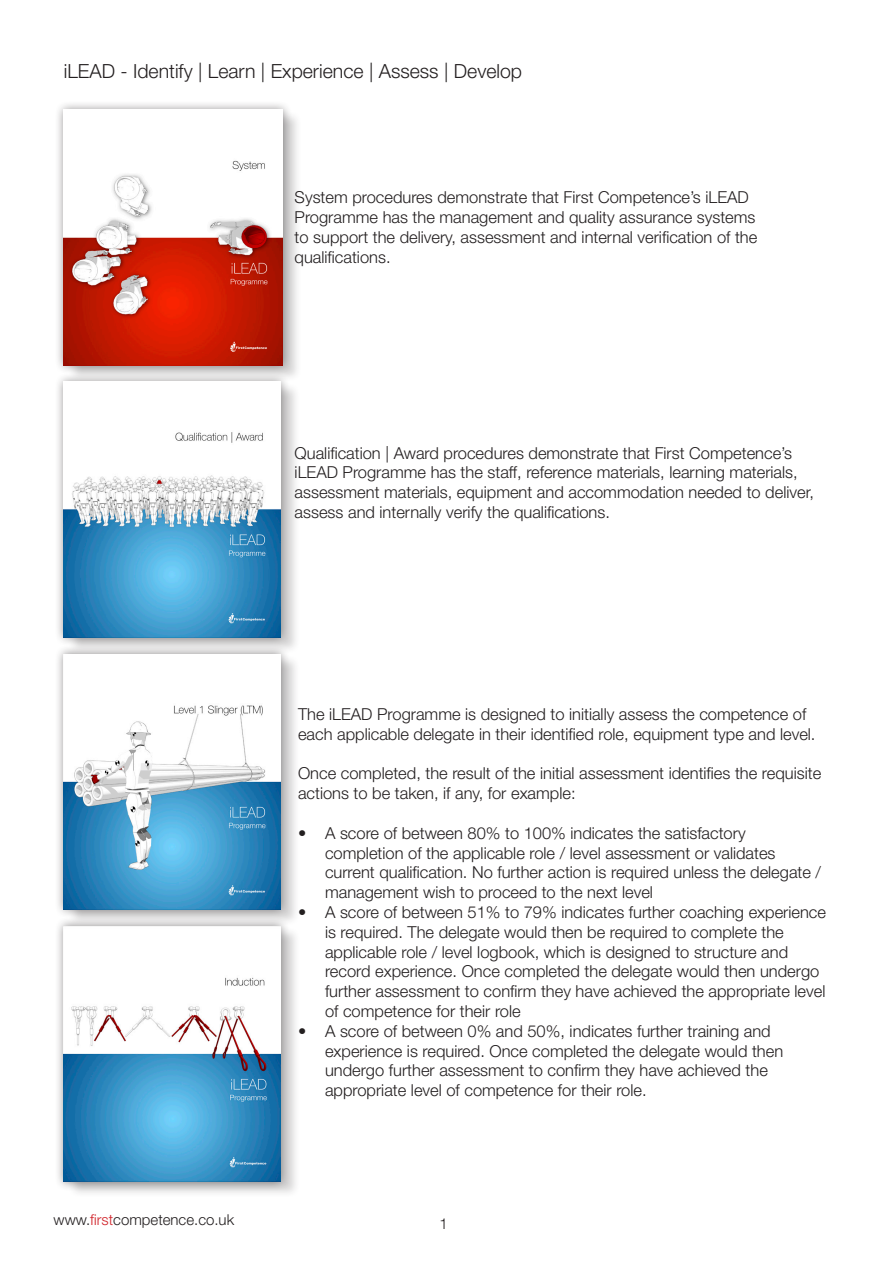
<style>
.page{position:relative;width:893px;height:1263px;background:#fff}
.page>*{position:absolute;margin:0;border:0;box-sizing:border-box;transform-origin:0 0}
.t1{font:300 19.5px "Helvetica Neue LT Pro";color:#231f20}
.t2{font:300 16.5px/19.8px "Helvetica Neue LT Pro";color:#231f20}
.t3{font:300 15px "Helvetica Neue LT Pro";color:#231f20}
.s1{color:#d1232a}
</style>
<div class="page">
<div style="left:68px;top:110px;width:235px;height:272px;background:#231f20;opacity:.2"></div>
<div style="left:54px;top:100px;width:238px;height:275px;background:#231f20;opacity:.5"></div>
<img style="left:64px;top:110px;width:219px;height:255px">
<div style="left:68px;top:927px;width:233px;height:271px;background:#231f20;opacity:.2"></div>
<div style="left:54px;top:916px;width:236px;height:275px;background:#231f20;opacity:.5"></div>
<img style="left:64px;top:926px;width:217px;height:255px">
<div style="left:68px;top:654px;width:233px;height:272px;background:#231f20;opacity:.2"></div>
<div style="left:54px;top:644px;width:236px;height:275px;background:#231f20;opacity:.5"></div>
<img style="left:64px;top:654px;width:217px;height:255px">
<div style="left:68px;top:382px;width:233px;height:272px;background:#231f20;opacity:.2"></div>
<div style="left:54px;top:372px;width:236px;height:275px;background:#231f20;opacity:.5"></div>
<img style="left:64px;top:382px;width:217px;height:255px">
<p class="t1" style="left:64px;top:59px;width:460px">iLEAD - Identify | Learn | Experience | Assess | Develop</p>
<p class="t2" style="left:295px;top:187px;width:464px">System procedures demonstrate that First Competence’s iLEAD Programme has the management and quality assurance systems to support the delivery, assessment and internal verification of the qualifications.</p>
<p class="t2" style="left:295px;top:442px;width:499px">Qualification | Award procedures demonstrate that First Competence’s</p>
<p class="t2" style="left:295px;top:462px;width:521px">iLEAD Programme has the staff, reference materials, learning materials, assessment materials, equipment and accommodation needed to deliver, assess and internally verify the qualifications.</p>
<p class="t2" style="left:298px;top:704px;width:519px">The iLEAD Programme is designed to initially assess the competence of each applicable delegate in their identified role, equipment type and level.</p>
<p class="t2" style="left:298px;top:763px;width:525px">Once completed, the result of the initial assessment identifies the requisite actions to be taken, if any, for example:</p>
<p class="t2" style="left:325px;top:823px;width:498px;text-indent:-27px">• A score of between 80% to 100% indicates the satisfactory completion of the applicable role / level assessment or validates current qualification. No further action is required unless the delegate / management wish to proceed to the next level</p>
<p class="t2" style="left:325px;top:902px;width:503px;text-indent:-27px">• A score of between 51% to 79% indicates further coaching experience is required. The delegate would then be required to complete the applicable role / level logbook, which is designed to structure and record experience. Once completed the delegate would then undergo further assessment to confirm they have achieved the appropriate level of competence for their role</p>
<p class="t2" style="left:325px;top:1021px;width:460px;text-indent:-27px">• A score of between 0% and 50%, indicates further training and experience is required. Once completed the delegate would then undergo further assessment to confirm they have achieved the appropriate level of competence for their role.</p>
<p class="t3" style="left:54px;top:1210px;width:182px">www.<span class="s1">first</span>competence.co.uk</p>
<p class="t3" style="left:440px;top:1214px;width:10px">1</p>
</div>
